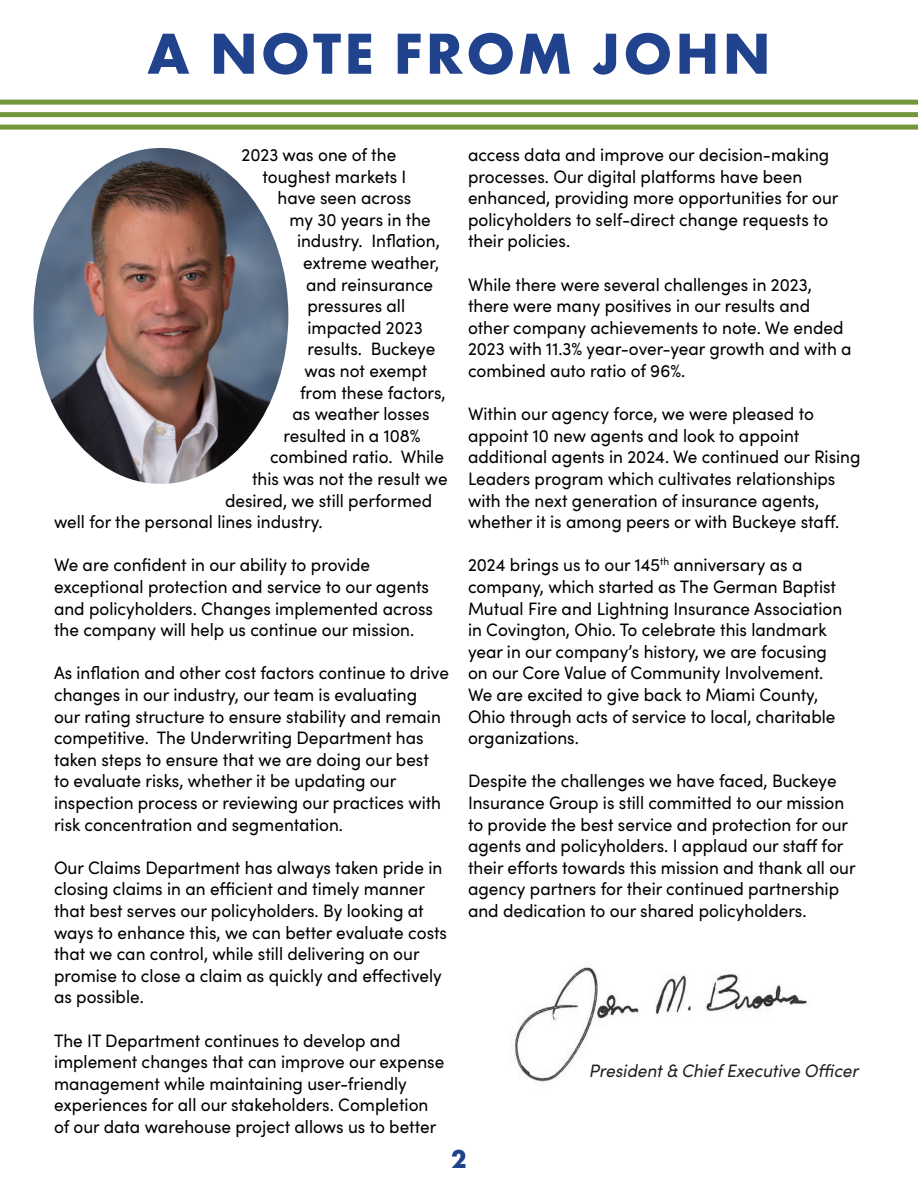
<style>
.page{position:relative;width:918px;height:1188px;background:#fff}
.page>*{position:absolute;margin:0;border:0;box-sizing:border-box;transform-origin:0 0}
.Heading1{font:700 60px "Futura PT";letter-spacing:.05em;color:#21428c}
.t1{font:700 27px "Futura PT";color:#21428c;scale:.95 1}
.Body_text{font:18px/21.6px "Sofia Pro";color:#000;scale:.95 1}
.Body_text-2{font:italic 18px "Sofia Pro";color:#231f20;scale:.95 1}
</style>
<div class="page">
<img style="left:514px;top:967px;width:293px;height:115px">
<img style="left:33px;top:148px;width:255px;height:336px">
<div style="left:0;top:100px;width:918px;height:5px;background:#73963d"></div>
<div style="left:0;top:112px;width:918px;height:5px;background:#73963d"></div>
<div style="left:0;top:125px;width:918px;height:5px;background:#73963d"></div>
<p class="Heading1" style="left:147px;top:15px;width:625px">A NOTE FROM JOHN</p>
<p class="Body_text" style="left:242px;top:143px;width:164px">2023 was one of the</p>
<p class="Body_text" style="left:262px;top:164px;width:153px">toughest markets I</p>
<p class="Body_text" style="left:278px;top:186px;width:142px">have seen across</p>
<p class="Body_text" style="left:290px;top:208px;width:150px">my 30 years in the</p>
<p class="Body_text" style="left:297px;top:229px;width:152px">industry. Inflation,</p>
<p class="Body_text" style="left:303px;top:251px;width:145px">extreme weather,</p>
<p class="Body_text" style="left:306px;top:272px;width:135px">and reinsurance</p>
<p class="Body_text" style="left:308px;top:294px;width:104px">pressures all</p>
<p class="Body_text" style="left:308px;top:316px;width:123px">impacted 2023</p>
<p class="Body_text" style="left:308px;top:337px;width:136px">results. Buckeye</p>
<p class="Body_text" style="left:304px;top:359px;width:131px">was not exempt</p>
<p class="Body_text" style="left:300px;top:380px;width:155px">from these factors,</p>
<p class="Body_text" style="left:292px;top:402px;width:146px">as weather losses</p>
<p class="Body_text" style="left:284px;top:424px;width:146px">resulted in a 108%</p>
<p class="Body_text" style="left:270px;top:445px;width:185px">combined ratio. While</p>
<p class="Body_text" style="left:252px;top:467px;width:207px">this was not the result we</p>
<p class="Body_text" style="left:225px;top:488px;width:220px">desired, we still performed</p>
<p class="Body_text" style="left:54px;top:510px;width:284px">well for the personal lines industry.</p>
<p class="Body_text" style="left:54px;top:553px;width:400px">We are confident in our ability to provide exceptional protection and service to our agents and policyholders. Changes implemented across the company will help us continue our mission.</p>
<p class="Body_text" style="left:54px;top:661px;width:417px">As inflation and other cost factors continue to drive changes in our industry, our team is evaluating<br>our rating structure to ensure stability and remain competitive. The Underwriting Department has taken steps to ensure that we are doing our best<br>to evaluate risks, whether it be updating our inspection process or reviewing our practices with risk concentration and segmentation.</p>
<p class="Body_text" style="left:54px;top:856px;width:415px">Our Claims Department has always taken pride in closing claims in an efficient and timely manner that best serves our policyholders. By looking at ways to enhance this, we can better evaluate costs that we can control, while still delivering on our promise to close a claim as quickly and effectively as possible.</p>
<p class="Body_text" style="left:54px;top:1028px;width:412px">The IT Department continues to develop and implement changes that can improve our expense management while maintaining user-friendly experiences for all our stakeholders. Completion of our data warehouse project allows us to better</p>
<p class="Body_text" style="left:468px;top:143px;width:392px">access data and improve our decision-making processes. Our digital platforms have been enhanced, providing more opportunities for our policyholders to self-direct change requests to their policies.</p>
<p class="Body_text" style="left:468px;top:272px;width:405px">While there were several challenges in 2023, there were many positives in our results and other company achievements to note. We ended 2023 with 11.3% year-over-year growth and with a combined auto ratio of 96%.</p>
<p class="Body_text" style="left:468px;top:402px;width:415px">Within our agency force, we were pleased to appoint 10 new agents and look to appoint additional agents in 2024. We continued our Rising Leaders program which cultivates relationships with the next generation of insurance agents, whether it is among peers or with Buckeye staff.</p>
<p class="Body_text" style="left:468px;top:553px;width:396px">2024 brings us to our 145<sup>th</sup> anniversary as a company, which started as The German Baptist Mutual Fire and Lightning Insurance Association in Covington, Ohio. To celebrate this landmark year in our company’s history, we are focusing on our Core Value of Community Involvement.<br>We are excited to give back to Miami County, Ohio through acts of service to local, charitable organizations.</p>
<p class="Body_text" style="left:468px;top:769px;width:410px">Despite the challenges we have faced, Buckeye Insurance Group is still committed to our mission to provide the best service and protection for our agents and policyholders. I applaud our staff for their efforts towards this mission and thank all our agency partners for their continued partnership and dedication to our shared policyholders.</p>
<p class="Body_text-2" style="left:589px;top:1057px;width:285px">President &amp; Chief Executive Officer</p>
<h2 class="t1" style="left:451px;top:1141px;width:18px">2</h2>
</div>
